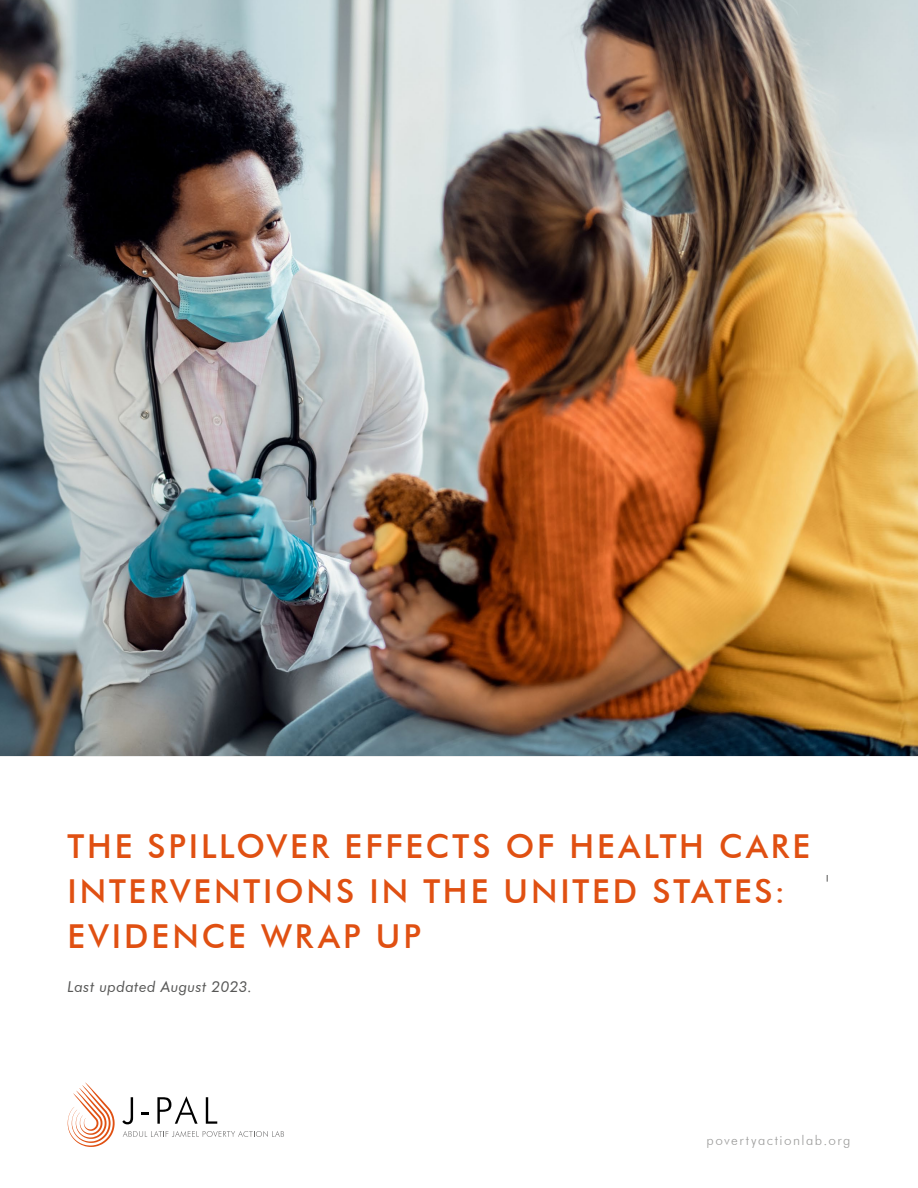
<style>
.page{position:relative;width:918px;height:1188px;background:#fff}
.page>*{position:absolute;margin:0;border:0;box-sizing:border-box;transform-origin:0 0}
.t1{font:500 33px/45px "Futura BT";letter-spacing:.09em;color:#e05012}
.t2{font:italic 15px "Futura BT";letter-spacing:.03em;color:#575756}
.t3{font:300 13.5px "Futura BT";letter-spacing:.11em;color:#9d9d9c}
</style>
<div class="page">
<img style="left:0;top:0;width:918px;height:756px">
<svg style="left:68px;top:1082px;width:47px;height:65px"></svg>
<svg style="left:123px;top:1131px;width:161px;height:6px"></svg>
<svg style="left:122px;top:1097px;width:11px;height:27px"></svg>
<svg style="left:142px;top:1112px;width:7px;height:3px"></svg>
<svg style="left:157px;top:1096px;width:41px;height:28px"></svg>
<svg style="left:206px;top:1097px;width:11px;height:27px"></svg>
<p class="t1" style="left:68px;top:824px;width:744px">THE SPILLOVER EFFECTS OF HEALTH CARE<br>INTERVENTIONS IN THE UNITED STATES:<br>EVIDENCE WRAP UP</p>
<p class="t2" style="left:68px;top:978px;width:186px">Last updated August 2023.</p>
<p class="t3" style="left:707px;top:1132px;width:145px">povertyactionlab.org</p>
</div>
